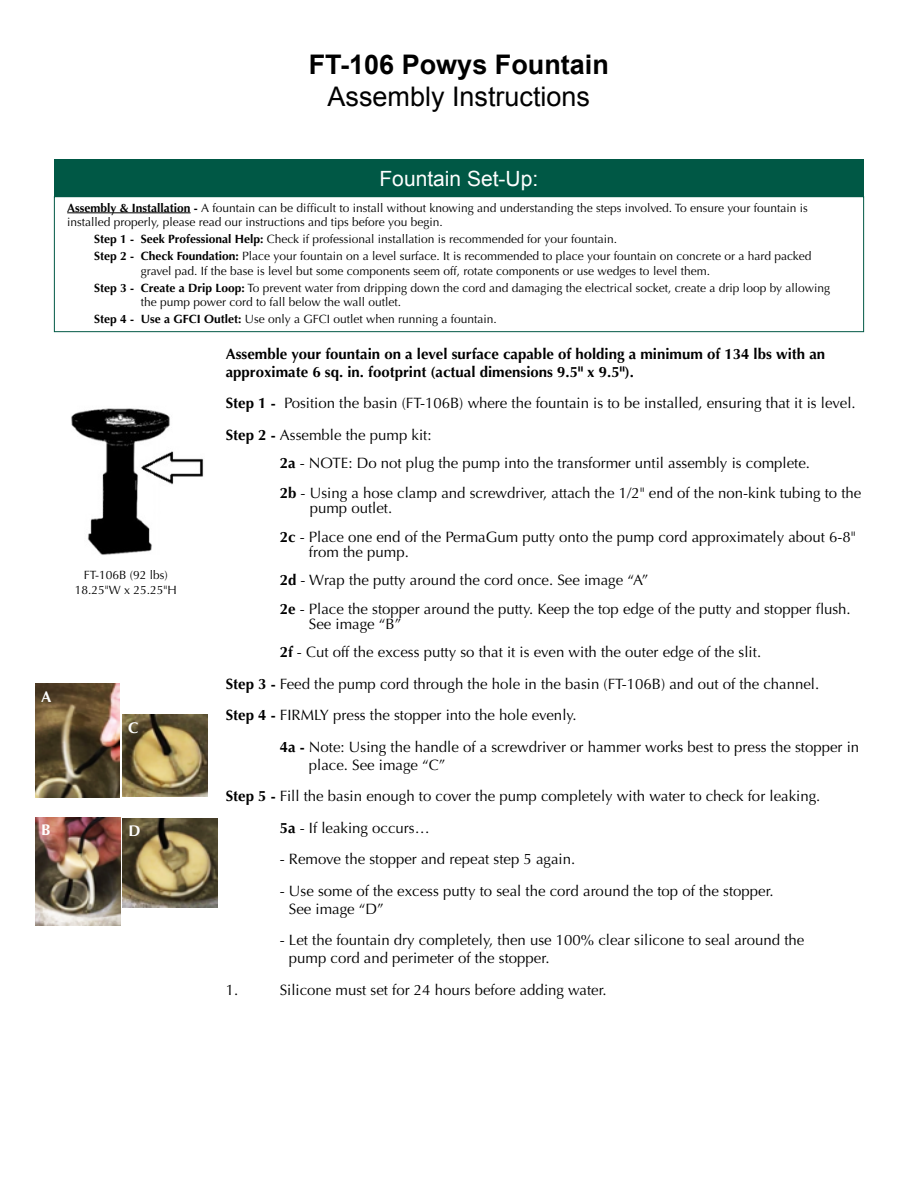
<style>
.page{position:relative;width:918px;height:1188px;background:#fff}
.page>*{position:absolute;margin:0;border:0;box-sizing:border-box;transform-origin:0 0}
.t1{font:27px "Arial";color:#000}
.t2{font:700 27px "Arial";color:#000}
.t3{font:21px "Arial";color:#fff}
.t4{font:700 15.45px "Optima";color:#fff}
.t5{font:15px/28.5px "Optima";color:#000}
.t6{font:700 15px/18px "Optima";color:#000}
.t7{font:12px/17.1px "Optima";color:#000}
.s1{font-weight:700}
</style>
<div class="page">
<img style="left:71px;top:408px;width:133px;height:147px">
<div style="left:54px;top:159px;width:810px;height:37px;background:#005845"></div>
<hr style="left:67px;top:213px;width:124px;height:1px;background:#000">
<div style="left:54px;top:196px;width:810px;height:136px;border:1px solid #005845"></div>
<img style="left:36px;top:684px;width:83px;height:113px">
<img style="left:36px;top:817px;width:85px;height:109px">
<img style="left:123px;top:714px;width:85px;height:83px">
<img style="left:123px;top:818px;width:94px;height:89px">
<h1 class="t2" style="left:309px;top:46px;width:302px">FT-106 Powys Fountain</h1>
<h1 class="t1" style="left:328px;top:79px;width:264px">Assembly Instructions</h1>
<p class="t4" style="left:41px;top:687px;width:12px">A</p>
<p class="t4" style="left:41px;top:821px;width:11px">B</p>
<h2 class="t3" style="left:379px;top:165px;width:160px">Fountain Set-Up:</h2>
<p class="t7" style="left:67px;top:201px;width:742px;line-height:14.4px"><span class="s1">Assembly &amp; Installation -</span> A fountain can be difficult to install without knowing and understanding the steps involved. To ensure your fountain is installed properly, please read our instructions and tips before you begin.</p>
<p class="t7" style="left:94px;top:231px;width:719px"><span class="s1">Step 1 - Seek Professional Help:</span> Check if professional installation is recommended for your fountain.<br><span class="s1">Step 2 - Check Foundation:</span> Place your fountain on a level surface. It is recommended to place your fountain on concrete or a hard packed</p>
<p class="t7" style="left:94px;top:262px;width:737px;text-indent:47px">gravel pad. If the base is level but some components seem off, rotate components or use wedges to level them.<br><span class="s1">Step 3 - Create a Drip Loop:</span> To prevent water from dripping down the cord and damaging the electrical socket, create a drip loop by allowing</p>
<p class="t7" style="left:94px;top:294px;width:404px;text-indent:47px">the pump power cord to fall below the wall outlet.<br><span class="s1">Step 4 - Use a GFCI Outlet:</span> Use only a GFCI outlet when running a fountain.</p>
<p class="t7" style="left:75px;top:568px;width:104px;line-height:14.4px;text-align:center">FT-106B (92 lbs)<br>18.25"W x 25.25"H</p>
<p class="t4" style="left:128px;top:718px;width:12px">C</p>
<p class="t4" style="left:129px;top:822px;width:14px">D</p>
<p class="t6" style="left:226px;top:345px;width:601px">Assemble your fountain on a level surface capable of holding a minimum of 134 lbs with an approximate 6 sq. in. footprint (actual dimensions 9.5" x 9.5").</p>
<p class="t5" style="left:226px;top:388px;width:632px;line-height:31.5px"><span class="s1">Step 1 -</span> Position the basin (FT-106B) where the fountain is to be installed, ensuring that it is level.<br><span class="s1">Step 2 -</span> Assemble the pump kit:</p>
<p class="t5" style="left:280px;top:449px;width:583px;line-height:30px"><span class="s1">2a</span> - NOTE: Do not plug the pump into the transformer until assembly is complete.<br><span class="s1">2b</span> - Using a hose clamp and screwdriver, attach the 1/2" end of the non-kink tubing to the</p>
<p class="t5" style="left:280px;top:494px;width:578px;text-indent:30px">pump outlet.<br><span class="s1">2c</span> - Place one end of the PermaGum putty onto the pump cord approximately about 6-8"</p>
<p class="t5" style="left:280px;top:538px;width:573px;text-indent:29px">from the pump.<br><span class="s1">2d</span> - Wrap the putty around the cord once. See image “A”<br><span class="s1">2e</span> - Place the stopper around the putty. Keep the top edge of the putty and stopper flush.</p>
<p class="t5" style="left:280px;top:610px;width:483px;text-indent:29px">See image “B”<br><span class="s1">2f</span> - Cut off the excess putty so that it is even with the outer edge of the slit.</p>
<p class="t5" style="left:226px;top:668px;width:595px;line-height:31.5px"><span class="s1">Step 3 -</span> Feed the pump cord through the hole in the basin (FT-106B) and out of the channel.<br><span class="s1">Step 4 -</span> FIRMLY press the stopper into the hole evenly.</p>
<p class="t5" style="left:309px;top:738px;width:552px;line-height:18px;text-indent:-29px"><span class="s1">4a -</span> Note: Using the handle of a screwdriver or hammer works best to press the stopper in place. See image “C”</p>
<p class="t5" style="left:280px;top:781px;width:542px;line-height:31.5px;text-indent:-54px"><span class="s1">Step 5 -</span> Fill the basin enough to cover the pump completely with water to check for leaking.<br><span class="s1">5a</span> - If leaking occurs…</p>
<p class="t5" style="left:280px;top:845px;width:297px">- Remove the stopper and repeat step 5 again.</p>
<p class="t5" style="left:289px;top:882px;width:486px;line-height:18px;text-indent:-9px">- Use some of the excess putty to seal the cord around the top of the stopper.<br>See image “D”</p>
<p class="t5" style="left:289px;top:932px;width:517px;line-height:18px;text-indent:-9px">- Let the fountain dry completely, then use 100% clear silicone to seal around the pump cord and perimeter of the stopper.</p>
<p class="t5" style="left:226px;top:976px;width:14px">1.</p>
<p class="t5" style="left:280px;top:976px;width:329px">Silicone must set for 24 hours before adding water.</p>
</div>
